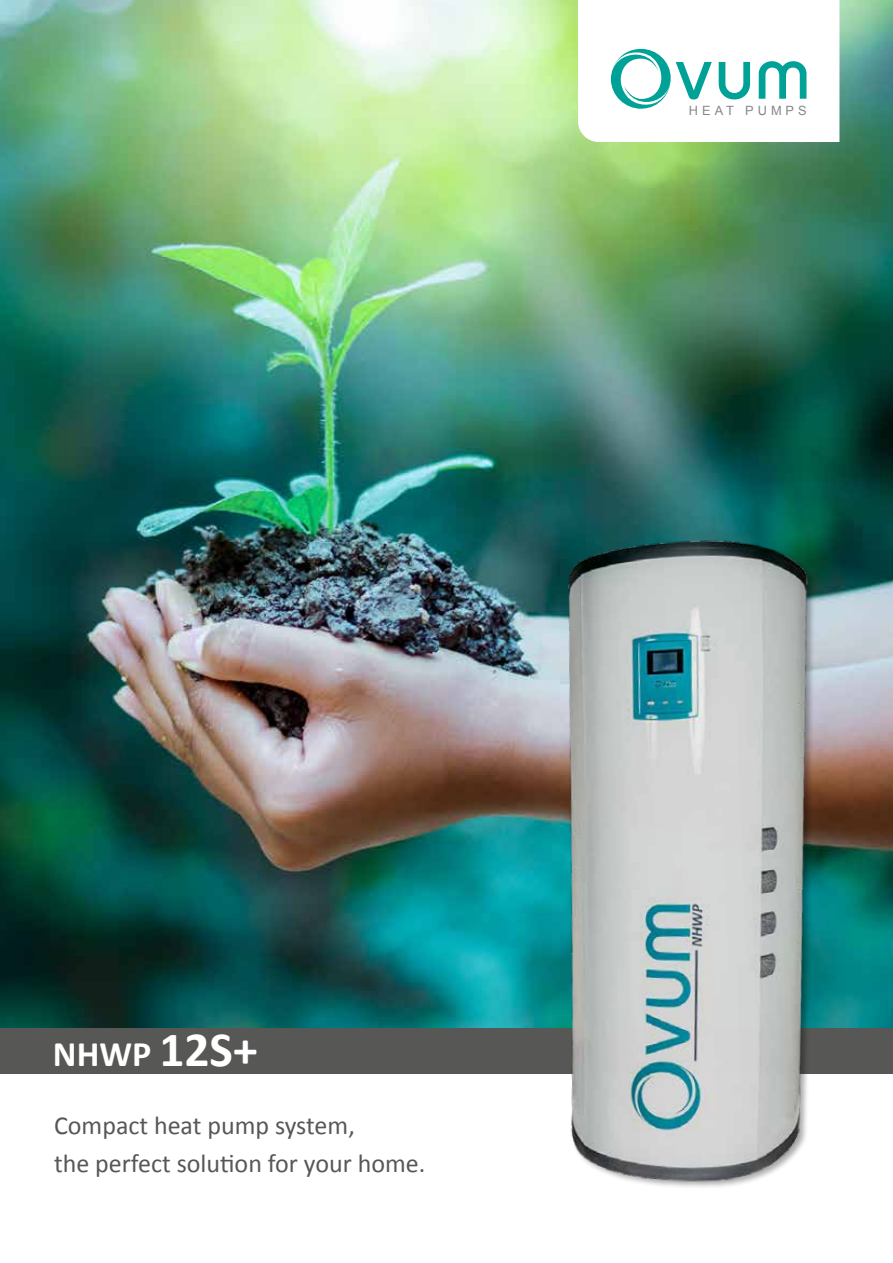
<style>
.page{position:relative;width:893px;height:1263px;background:#fff}
.page>*{position:absolute;margin:0;border:0;box-sizing:border-box;transform-origin:0 0}
.t1{font:700 36px "Calibri";color:#fff}
.t2{font:25.95px/38.2px "Calibri";color:#575756}
.t3{font:12.75px "Arial";letter-spacing:.31em;color:#878787}
.s1{font-size:49.5px}
</style>
<div class="page">
<img style="left:0;top:0;width:893px;height:1028px">
<div style="left:0;top:1028px;width:893px;height:46px;background:#575756"></div>
<svg style="left:578px;top:0;width:261px;height:142px"></svg>
<img style="left:481px;top:516px;width:370px;height:671px">
<p class="t3" style="left:689px;top:102px;width:119px">HEAT PUMPS</p>
<h1 class="t1" style="left:53px;top:1031px;width:206px">NHWP <span class="s1">12S+</span></h1>
<p class="t2" style="left:54px;top:1106px;width:373px">Compact heat pump system,<br>the perfect solution for your home.</p>
</div>
